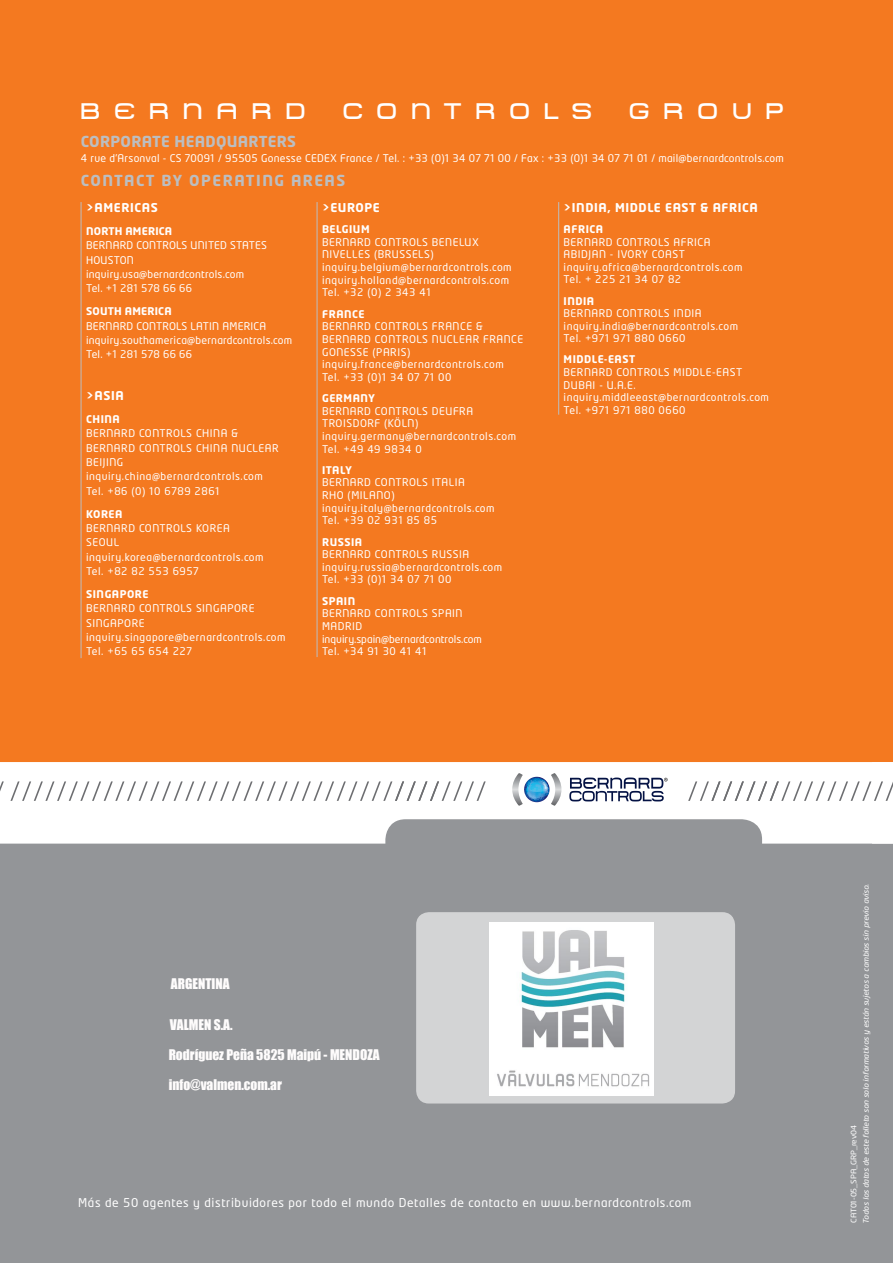
<style>
.page{position:relative;width:893px;height:1263px;background:#fff}
.page>*{position:absolute;margin:0;border:0;box-sizing:border-box;transform-origin:0 0}
.t1{font:22.5px "Metro DF";letter-spacing:.6em;color:#fff}
.t2{font:700 15px "Neo Tech";letter-spacing:.1em;color:#bcbec0}
.t3{font:700 15px "Neo Tech";letter-spacing:.02em;color:#bcbec0}
.t4{font:13.5px "Impact";color:#fefcfc}
.t5{font:12px "Neo Tech";letter-spacing:.05em;color:#fff}
.t6{font:700 12px "Neo Tech";letter-spacing:.05em;color:#fff}
.t7{font:10.5px/12.6px "Neo Tech";letter-spacing:.05em;color:#fff}
.t8{font:10.5px/14.4px "Neo Tech";letter-spacing:.02em;color:#fff}
.t9{font:700 10.5px "Neo Tech";letter-spacing:.05em;color:#fff}
.t10{font:10.5px/12.6px "Neo Tech";letter-spacing:.015em;color:#fff}
.t11{font:700 10.5px "Neo Tech";letter-spacing:.02em;color:#fff}
.t12{font:italic 7.5px "Neo Tech";letter-spacing:-.02em;color:#fff;scale:1.1 1}
.t13{font:7.5px "Neo Tech";letter-spacing:-.01em;color:#fff;scale:1.1 1}
</style>
<div class="page">
<div style="left:0;top:137px;width:893px;height:1126px;background:#939598"></div>
<div style="left:0;top:0;width:893px;height:813px;background:#f47920"></div>
<svg style="left:0;top:762px;width:688px;height:82px;fill:#fff"></svg>
<svg style="left:688px;top:762px;width:205px;height:82px;background:#edeeee"></svg>
<svg style="left:0;top:781px;width:486px;height:20px;background:#eaeaea"></svg>
<div style="left:416px;top:912px;width:319px;height:191px;background:#d3d4d5;border-radius:13px"></div>
<hr style="left:81px;top:202px;width:1px;height:456px;background:#bcbec0">
<hr style="left:317px;top:202px;width:1px;height:455px;background:#bcbec0">
<hr style="left:558px;top:202px;width:1px;height:213px;background:#bcbec0">
<svg style="left:512px;top:773px;width:49px;height:33px;background:#a9c6d9"></svg>
<svg style="left:569px;top:777px;width:99px;height:24px;background:#a6abbd"></svg>
<img style="left:489px;top:922px;width:165px;height:173px">
<h1 class="t1" style="left:81px;top:99px;width:227px">BERNARD</h1>
<h1 class="t1" style="left:343px;top:99px;width:251px">CONTROLS</h1>
<h1 class="t1" style="left:630px;top:99px;width:156px">GROUP</h1>
<h2 class="t3" style="left:81px;top:132px;width:217px">CORPORATE HEADQUARTERS</h2>
<p class="t8" style="left:81px;top:151px;width:705px">4 rue d’Arsonval - CS 70091 / 95505 Gonesse CEDEX France / Tel. : +33 (0)1 34 07 71 00 / Fax : +33 (0)1 34 07 71 01 / mail@bernardcontrols.com</p>
<h2 class="t2" style="left:81px;top:171px;width:266px">CONTACT BY OPERATING AREAS</h2>
<p class="t6" style="left:86px;top:200px;width:73px">&gt;AMERICAS</p>
<p class="t11" style="left:86px;top:224px;width:88px">NORTH AMERICA</p>
<p class="t8" style="left:86px;top:238px;width:182px">BERNARD CONTROLS UNITED STATES<br>HOUSTON inquiry.usa@bernardcontrols.com<br>Tel. +1 281 578 66 66</p>
<p class="t11" style="left:86px;top:304px;width:87px">SOUTH AMERICA</p>
<p class="t8" style="left:86px;top:318px;width:208px">BERNARD CONTROLS LATIN AMERICA inquiry.southamerica@bernardcontrols.com<br>Tel. +1 281 578 66 66</p>
<p class="t6" style="left:86px;top:388px;width:39px">&gt;ASIA</p>
<p class="t9" style="left:86px;top:412px;width:35px">CHINA</p>
<p class="t7" style="left:86px;top:426px;width:194px;line-height:14.4px">BERNARD CONTROLS CHINA &amp;<br>BERNARD CONTROLS CHINA NUCLEAR<br>BEIJING inquiry.china@bernardcontrols.com<br>Tel. +86 (0) 10 6789 2861</p>
<p class="t9" style="left:86px;top:507px;width:38px">KOREA</p>
<p class="t7" style="left:86px;top:521px;width:179px;line-height:14.4px">BERNARD CONTROLS KOREA<br>SEOUL inquiry.korea@bernardcontrols.com<br>Tel. +82 82 553 6957</p>
<p class="t9" style="left:86px;top:587px;width:64px">SINGAPORE</p>
<p class="t7" style="left:86px;top:601px;width:201px;line-height:14.4px">BERNARD CONTROLS SINGAPORE<br>SINGAPORE inquiry.singapore@bernardcontrols.com<br>Tel. +65 65 654 227</p>
<p class="t6" style="left:322px;top:200px;width:59px">&gt;EUROPE</p>
<p class="t9" style="left:322px;top:222px;width:49px">BELGIUM</p>
<p class="t7" style="left:322px;top:235px;width:191px">BERNARD CONTROLS BENELUX<br>NIVELLES (BRUSSELS) inquiry.belgium@bernardcontrols.com inquiry.holland@bernardcontrols.com<br>Tel. +32 (0) 2 343 41</p>
<p class="t9" style="left:322px;top:307px;width:44px">FRANCE</p>
<p class="t7" style="left:322px;top:320px;width:203px">BERNARD CONTROLS FRANCE &amp;<br>BERNARD CONTROLS NUCLEAR FRANCE<br>GONESSE (PARIS) inquiry.france@bernardcontrols.com<br>Tel. +33 (0)1 34 07 71 00</p>
<p class="t9" style="left:322px;top:391px;width:55px">GERMANY</p>
<p class="t7" style="left:322px;top:404px;width:195px">BERNARD CONTROLS DEUFRA<br>TROISDORF (KÖLN) inquiry.germany@bernardcontrols.com<br>Tel. +49 49 9834 0</p>
<p class="t9" style="left:322px;top:463px;width:31px">ITALY</p>
<p class="t7" style="left:322px;top:476px;width:174px">BERNARD CONTROLS ITALIA<br>RHO (MILANO) inquiry.italy@bernardcontrols.com<br>Tel. +39 02 931 85 85</p>
<p class="t9" style="left:322px;top:535px;width:42px">RUSSIA</p>
<p class="t7" style="left:322px;top:548px;width:182px">BERNARD CONTROLS RUSSIA inquiry.russia@bernardcontrols.com<br>Tel. +33 (0)1 34 07 71 00</p>
<p class="t9" style="left:322px;top:594px;width:35px">SPAIN</p>
<p class="t10" style="left:322px;top:607px;width:161px">BERNARD CONTROLS SPAIN<br>MADRID inquiry.spain@bernardcontrols.com<br>Tel. +34 91 30 41 41</p>
<p class="t6" style="left:564px;top:200px;width:196px">&gt;INDIA, MIDDLE EAST &amp; AFRICA</p>
<p class="t9" style="left:564px;top:222px;width:41px">AFRICA</p>
<p class="t7" style="left:564px;top:235px;width:180px">BERNARD CONTROLS AFRICA<br>ABIDJAN - IVORY COAST inquiry.africa@bernardcontrols.com<br>Tel. + 225 21 34 07 82</p>
<p class="t9" style="left:564px;top:294px;width:32px">INDIA</p>
<p class="t7" style="left:564px;top:307px;width:176px">BERNARD CONTROLS INDIA inquiry.india@bernardcontrols.com<br>Tel. +971 971 880 0660</p>
<p class="t9" style="left:564px;top:353px;width:73px">MIDDLE-EAST</p>
<p class="t7" style="left:564px;top:366px;width:207px">BERNARD CONTROLS MIDDLE-EAST<br>DUBAI - U.A.E. inquiry.middleeast@bernardcontrols.com<br>Tel. +971 971 880 0660</p>
<p class="t4" style="left:171px;top:976px;width:60px">ARGENTINA</p>
<p class="t4" style="left:170px;top:1016px;width:64px">VALMEN S.A.</p>
<p class="t4" style="left:169px;top:1046px;width:212px">Rodríguez Peña 5825 Maipú - MENDOZA</p>
<p class="t4" style="left:169px;top:1077px;width:115px">info@valmen.com.ar</p>
<p class="t5" style="left:78px;top:1195px;width:615px">Más de 50 agentes y distribuidores por todo el mundo Detalles de contacto en www.bernardcontrols.com</p>
<p class="t12" style="left:861px;top:1224px;width:310px;rotate:-90deg">Todos los datos de este folleto son solo informativos y están sujetos a cambios sin previo aviso.</p>
<p class="t13" style="left:849px;top:1222px;width:90px;rotate:-90deg">CAT01-05_SPA_GRP_rev04</p>
</div>
